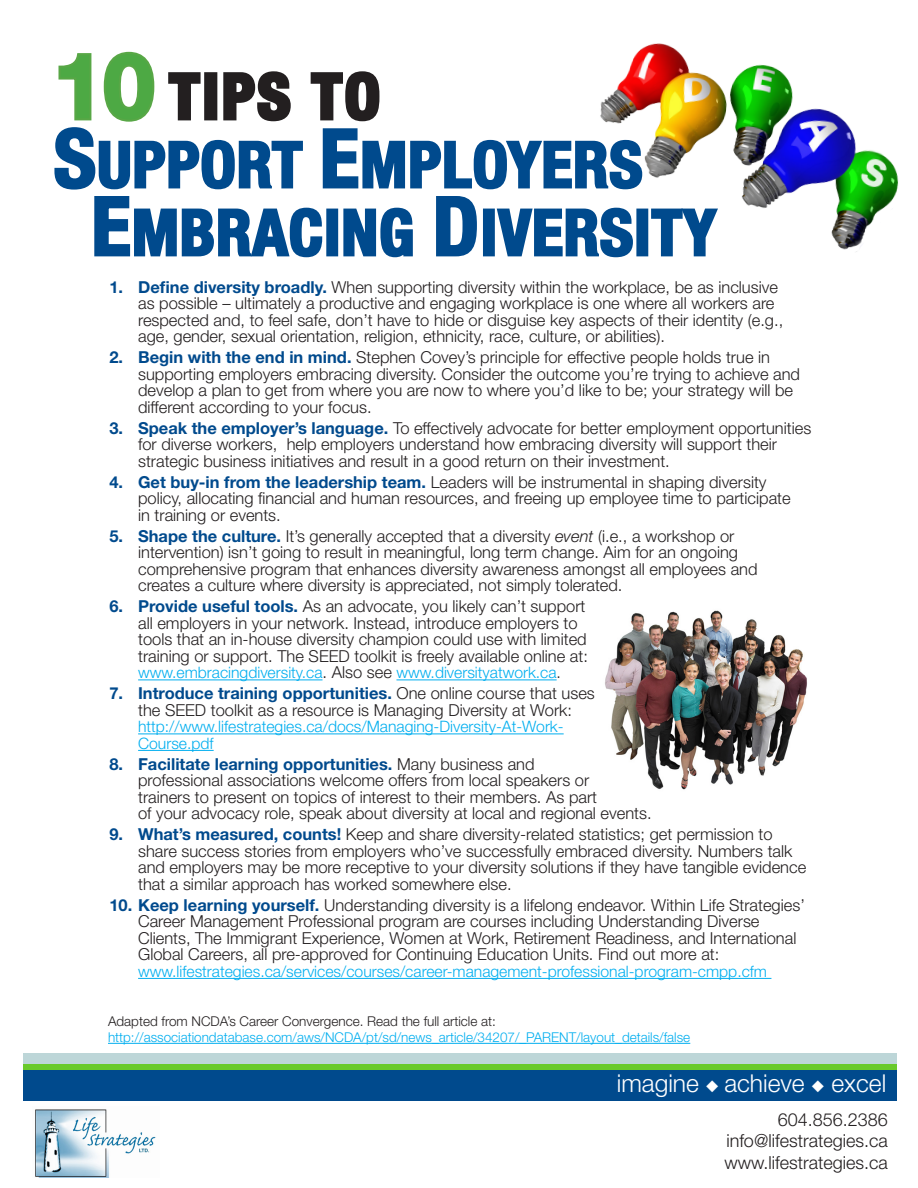
<style>
.page{position:relative;width:918px;height:1188px;background:#fff}
.page>*{position:absolute;margin:0;border:0;box-sizing:border-box;transform-origin:0 0}
.t1{font:700 condensed 63px "Helvetica Neue LT Std";letter-spacing:.02em;color:#004a8d}
.t2{font:700 condensed 61.5px "Helvetica Neue LT Std";letter-spacing:.06em;color:#231f20}
.t3{font:300 24.6px "Helvetica Neue LT Std";color:#fff}
.t4{font:300 18px "Helvetica Neue LT Std";color:#231f20}
.t5{font:300 16.5px/16.5px "Helvetica Neue LT Std";color:#231f20}
.t6{font:300 15.75px/16.5px "Helvetica Neue LT Std";color:#00aeef}
.t7{font:300 13.5px "Helvetica Neue LT Std";color:#00aeef}
.t8{font:300 13.5px "Helvetica Neue LT Std";color:#231f20}
.s1{font-stretch:normal;font-size:90px;color:#4da944}
.s2{font-size:80.55px}
.s3{font-size:80.7px}
.s4{font-weight:700;color:#004a8d}
.s5{font-style:italic}
.s6{font-size:16.5px;color:#231f20}
.s7{color:#231f20}
</style>
<div class="page">
<div style="left:23px;top:1053px;width:874px;height:11px;background:#bdd6d8"></div>
<div style="left:23px;top:1070px;width:874px;height:30px;background:#004a8d"></div>
<div style="left:23px;top:1064px;width:874px;height:6px;background:#69ca2b"></div>
<img style="left:35px;top:1109px;width:121px;height:69px">
<img style="left:640px;top:43px;width:259px;height:214px">
<div style="left:636px;top:209px;width:12px;height:47px;border:3px solid #004a8d"></div>
<svg style="left:650px;top:206px;width:70px;height:51px"></svg>
<hr style="left:138px;top:680px;width:185px;height:1px;background:#00aeef">
<hr style="left:396px;top:680px;width:161px;height:1px;background:#00aeef">
<hr style="left:138px;top:734px;width:426px;height:1px;background:#00aeef">
<hr style="left:138px;top:750px;width:76px;height:1px;background:#00aeef">
<hr style="left:138px;top:978px;width:633px;height:1px;background:#00aeef">
<svg style="left:54px;top:50px;width:590px;height:208px"></svg>
<hr style="left:108px;top:1043px;width:582px;height:1px;background:#00aeef">
<img style="left:605px;top:610px;width:202px;height:180px">
<p class="t2" style="left:54px;top:59px;width:327px"><span class="s1">10</span> TIPS TO</p>
<p class="t1" style="left:54px;top:127px;width:590px"><span class="s2">S</span>UPPORT <span class="s2">E</span>MPLOYERS</p>
<p class="t1" style="left:92px;top:194px;width:626px"><span class="s3">E</span>MBRACING <span class="s3">D</span>IVERSITY</p>
<p class="t5" style="left:138px;top:278px;width:647px;text-indent:-29px"><span class="s4">1. Define diversity broadly.</span> When supporting diversity within the workplace, be as inclusive as possible – ultimately a productive and engaging workplace is one where all workers are respected and, to feel safe, don’t have to hide or disguise key aspects of their identity (e.g., age, gender, sexual orientation, religion, ethnicity, race, culture, or abilities).</p>
<p class="t5" style="left:138px;top:349px;width:664px;text-indent:-29px"><span class="s4">2. Begin with the end in mind.</span> Stephen Covey’s principle for effective people holds true in supporting employers embracing diversity. Consider the outcome you’re trying to achieve and develop a plan to get from where you are now to where you’d like to be; your strategy will be different according to your focus.</p>
<p class="t5" style="left:138px;top:419px;width:675px;text-indent:-29px"><span class="s4">3. Speak the employer’s language.</span> To effectively advocate for better employment opportunities for diverse workers, help employers understand how embracing diversity will support their strategic business initiatives and result in a good return on their investment.</p>
<p class="t5" style="left:138px;top:473px;width:654px;text-indent:-29px"><span class="s4">4. Get buy-in from the leadership team.</span> Leaders will be instrumental in shaping diversity policy, allocating financial and human resources, and freeing up employee time to participate in training or events.</p>
<p class="t5" style="left:138px;top:527px;width:621px;text-indent:-29px"><span class="s4">5. Shape the culture.</span> It’s generally accepted that a diversity <span class="s5">event</span> (i.e., a workshop or intervention) isn’t going to result in meaningful, long term change. Aim for an ongoing comprehensive program that enhances diversity awareness amongst all employees and creates a culture where diversity is appreciated, not simply tolerated.</p>
<p class="t5" style="left:138px;top:598px;width:451px;text-indent:-29px"><span class="s4">6. Provide useful tools.</span> As an advocate, you likely can’t support all employers in your network. Instead, introduce employers to tools that an in-house diversity champion could use with limited training or support. The SEED toolkit is freely available online at:</p>
<p class="t6" style="left:138px;top:664px;width:424px">www.embracingdiversity.ca<span class="s6">. Also see</span> www.diversityatwork.ca<span class="s7">.</span></p>
<p class="t5" style="left:109px;top:685px;width:487px;text-align:center"><span class="s4">7. Introduce training opportunities.</span> One online course that uses the SEED toolkit as a resource is Managing Diversity at Work:</p>
<p class="t6" style="left:138px;top:718px;width:427px">http://www.lifestrategies.ca/docs/Managing-Diversity-At-Work-<br>Course.pdf</p>
<p class="t5" style="left:138px;top:755px;width:515px;text-indent:-29px"><span class="s4">8. Facilitate learning opportunities.</span> Many business and<br>professional associations welcome offers from local speakers or<br>trainers to present on topics of interest to their members. As part<br>of your advocacy role, speak about diversity at local and regional events.</p>
<p class="t5" style="left:138px;top:826px;width:670px;text-indent:-29px"><span class="s4">9. What’s measured, counts!</span> Keep and share diversity-related statistics; get permission to share success stories from employers who’ve successfully embraced diversity. Numbers talk and employers may be more receptive to your diversity solutions if they have tangible evidence that a similar approach has worked somewhere else.</p>
<p class="t5" style="left:138px;top:896px;width:668px;text-indent:-29px"><span class="s4">10. Keep learning yourself.</span> Understanding diversity is a lifelong endeavor. Within Life Strategies’ Career Management Professional program are courses including Understanding Diverse Clients, The Immigrant Experience, Women at Work, Retirement Readiness, and International Global Careers, all pre-approved for Continuing Education Units. Find out more at:</p>
<p class="t6" style="left:138px;top:963px;width:630px">www.lifestrategies.ca/services/courses/career-management-professional-program-cmpp.cfm</p>
<p class="t8" style="left:108px;top:1013px;width:390px">Adapted from NCDA’s Career Convergence. Read the full article at:</p>
<p class="t7" style="left:108px;top:1029px;width:584px">http://associationdatabase.com/aws/NCDA/pt/sd/news_article/34207/_PARENT/layout_details/false</p>
<p class="t3" style="left:617px;top:1068px;width:271px">imagine ◆ achieve ◆ excel</p>
<p class="t4" style="left:778px;top:1108px;width:112px">604.856.2386</p>
<p class="t4" style="left:726px;top:1130px;width:163px">info@lifestrategies.ca</p>
<p class="t4" style="left:724px;top:1152px;width:165px">www.lifestrategies.ca</p>
</div>
